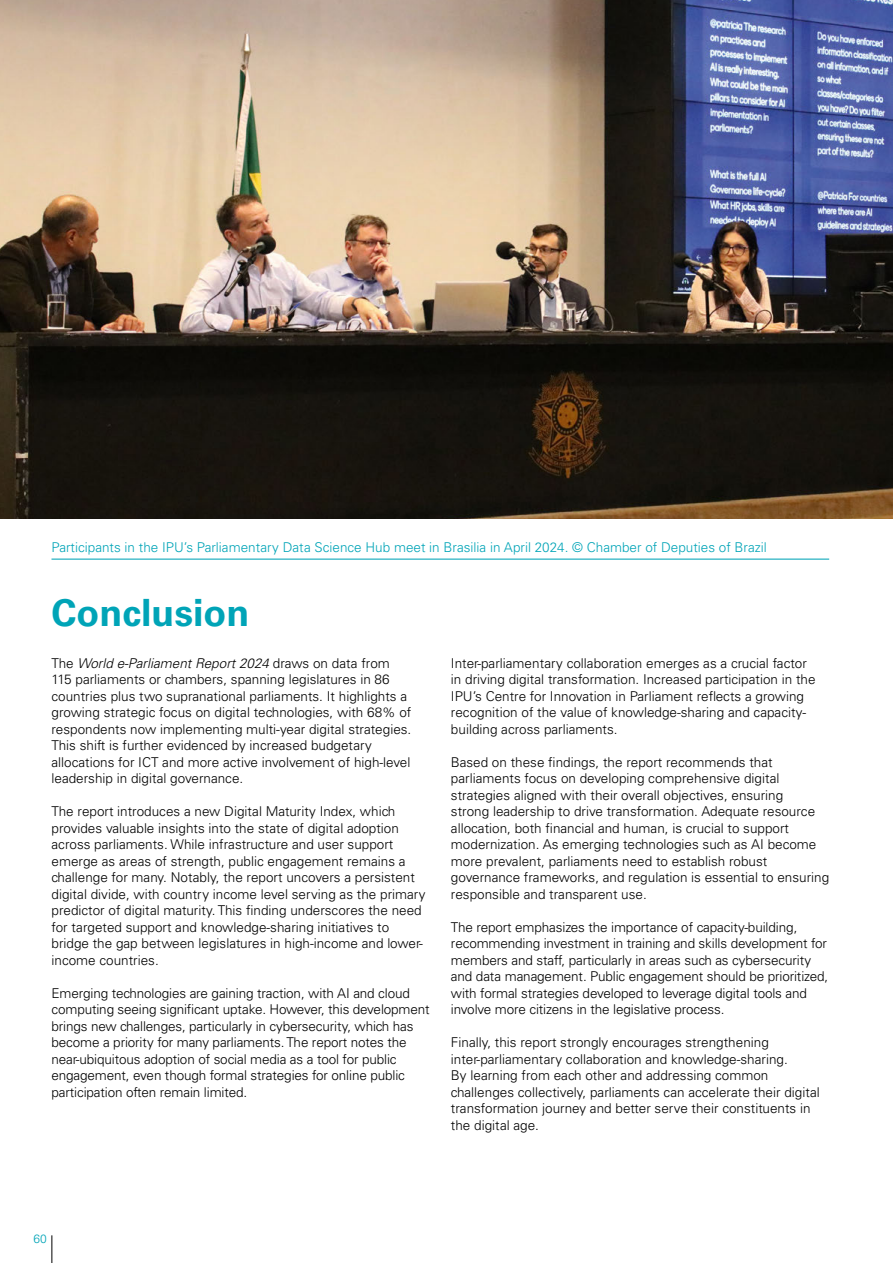
<style>
.page{position:relative;width:893px;height:1263px;background:#fff}
.page>*{position:absolute;margin:0;border:0;box-sizing:border-box;transform-origin:0 0}
.t1{font:700 37.5px "Univers LT Std";color:#00a4b7}
.t2{font:300 13.5px/16.5px "Univers LT Std";color:#000}
.t3{font:300 13.5px "Univers LT Std";color:#00a4b7}
.t4{font:300 12px "Univers LT Std";color:#00a4b7}
.s1{font-style:italic}
</style>
<div class="page">
<svg style="left:51px;top:1235px;width:1px;height:28px"></svg>
<hr style="left:51px;top:559px;width:778px;height:1px;background:#00a4b7">
<img style="left:0;top:0;width:893px;height:519px">
<p class="t3" style="left:51px;top:539px;width:717px">Participants in the IPU’s Parliamentary Data Science Hub meet in Brasilia in April 2024. © Chamber of Deputies of Brazil</p>
<h1 class="t1" style="left:51px;top:591px;width:199px">Conclusion</h1>
<p class="t2" style="left:51px;top:655px;width:361px">The <span class="s1">World e-Parliament Report 2024</span> draws on data from 115 parliaments or chambers, spanning legislatures in 86 countries plus two supranational parliaments. It highlights a growing strategic focus on digital technologies, with 68% of respondents now implementing multi-year digital strategies.<br>This shift is further evidenced by increased budgetary allocations for ICT and more active involvement of high-level leadership in digital governance.</p>
<p class="t2" style="left:51px;top:803px;width:376px">The report introduces a new Digital Maturity Index, which provides valuable insights into the state of digital adoption across parliaments. While infrastructure and user support emerge as areas of strength, public engagement remains a challenge for many. Notably, the report uncovers a persistent digital divide, with country income level serving as the primary predictor of digital maturity. This finding underscores the need for targeted support and knowledge-sharing initiatives to bridge the gap between legislatures in high-income and lower&shy;income countries.</p>
<p class="t2" style="left:51px;top:985px;width:380px">Emerging technologies are gaining traction, with AI and cloud computing seeing significant uptake. However, this development brings new challenges, particularly in cybersecurity, which has become a priority for many parliaments. The report notes the near-ubiquitous adoption of social media as a tool for public engagement, even though formal strategies for online public participation often remain limited.</p>
<p class="t2" style="left:451px;top:655px;width:366px">Inter-parliamentary collaboration emerges as a crucial factor in driving digital transformation. Increased participation in the IPU’s Centre for Innovation in Parliament reflects a growing recognition of the value of knowledge-sharing and capacity&shy;building across parliaments.</p>
<p class="t2" style="left:451px;top:754px;width:380px">Based on these findings, the report recommends that parliaments focus on developing comprehensive digital strategies aligned with their overall objectives, ensuring<br>strong leadership to drive transformation. Adequate resource allocation, both financial and human, is crucial to support modernization. As emerging technologies such as AI become more prevalent, parliaments need to establish robust governance frameworks, and regulation is essential to ensuring responsible and transparent use.</p>
<p class="t2" style="left:451px;top:918px;width:379px">The report emphasizes the importance of capacity-building, recommending investment in training and skills development for members and staff, particularly in areas such as cybersecurity and data management. Public engagement should be prioritized, with formal strategies developed to leverage digital tools and involve more citizens in the legislative process.</p>
<p class="t2" style="left:451px;top:1034px;width:370px">Finally, this report strongly encourages strengthening inter-parliamentary collaboration and knowledge-sharing.<br>By learning from each other and addressing common challenges collectively, parliaments can accelerate their digital transformation journey and better serve their constituents in the digital age.</p>
<p class="t4" style="left:33px;top:1231px;width:15px">60</p>
</div>
